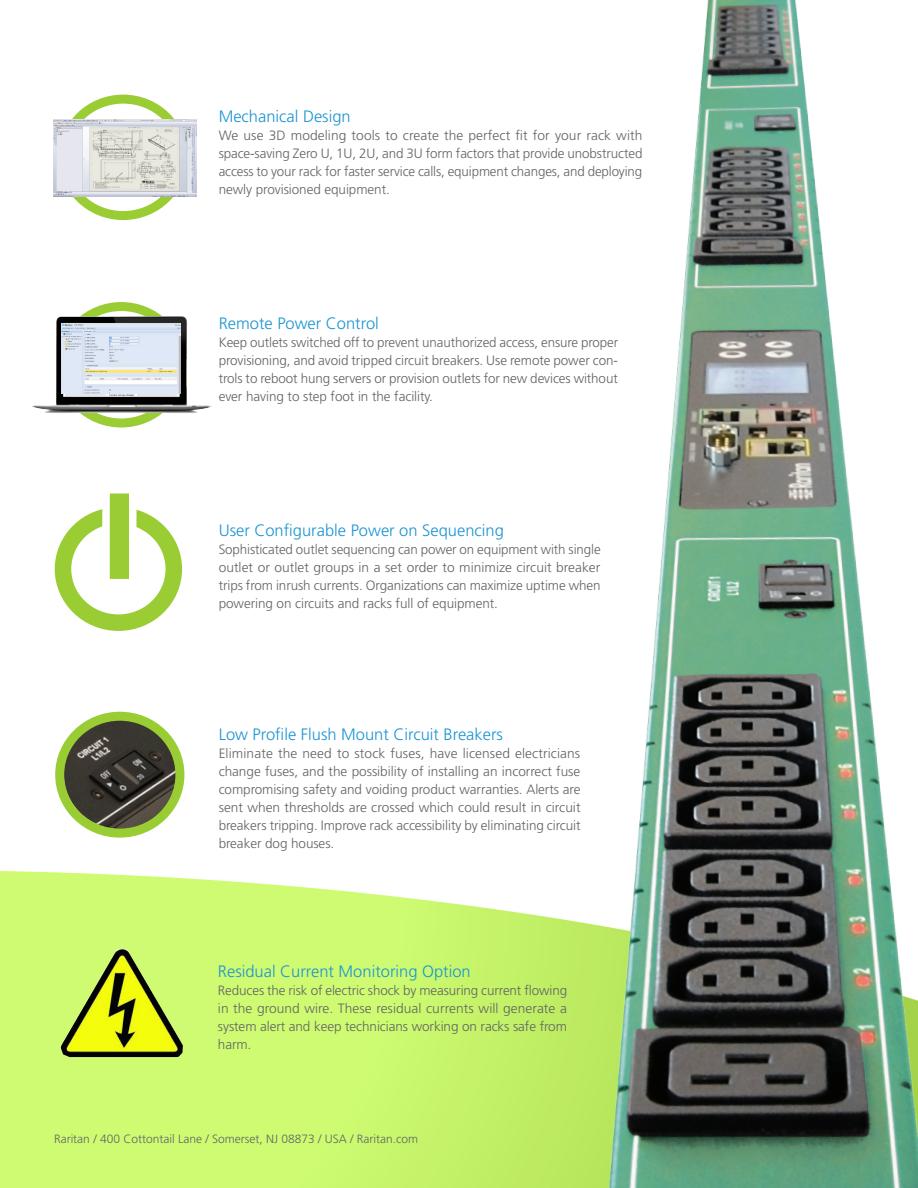
<style>
.page{position:relative;width:918px;height:1188px;background:#fff}
.page>*{position:absolute;margin:0;border:0;box-sizing:border-box;transform-origin:0 0}
.Title_Main_Feature{font:300 16.5px "Frutiger LT Std";color:#1c94d2}
.Main_Feature_Copy__j{font:300 13.5px/18px "Frutiger LT Std";letter-spacing:-.005em;color:#636365;text-align:justify}
.Footer_Style{font:300 12px "Frutiger LT Std";color:#636467}
</style>
<div class="page">
<img style="left:0;top:870px;width:491px;height:318px">
<img style="left:491px;top:0;width:427px;height:1188px">
<div style="left:59px;top:95px;width:129px;height:125px;border:9px solid #9acd34;border-radius:50%"></div>
<img style="left:64px;top:719px;width:113px;height:109px">
<div style="left:55px;top:712px;width:129px;height:126px;border:9px solid #9acd34;border-radius:50%"></div>
<div style="left:57px;top:302px;width:129px;height:126px;border:9px solid #9acd34;border-radius:50%"></div>
<img style="left:32px;top:315px;width:180px;height:101px">
<img style="left:62px;top:323px;width:118px;height:71px">
<img style="left:54px;top:119px;width:143px;height:77px">
<div style="left:55px;top:507px;width:127px;height:124px;border:16px solid #9acd34;border-radius:50%"></div>
<div style="left:102px;top:486px;width:34px;height:100px;background:#9acd34;border:8px solid #fff"></div>
<img style="left:60px;top:949px;width:123px;height:108px">
<p class="Title_Main_Feature" style="left:219px;top:107px;width:134px">Mechanical Design</p>
<p class="Main_Feature_Copy__j" style="left:219px;top:127px;width:425px">We use 3D modeling tools to create the perfect fit for your rack with space-saving Zero U, 1U, 2U, and 3U form factors that provide unobstructed access to your rack for faster service calls, equipment changes, and deploying newly provisioned equipment.</p>
<p class="Title_Main_Feature" style="left:219px;top:314px;width:162px">Remote Power Control</p>
<p class="Main_Feature_Copy__j" style="left:219px;top:334px;width:401px">Keep outlets switched off to prevent unauthorized access, ensure proper provisioning, and avoid tripped circuit breakers. Use remote power con&shy;trols to reboot hung servers or provision outlets for new devices without ever having to step foot in the facility.</p>
<p class="Title_Main_Feature" style="left:219px;top:521px;width:287px">User Configurable Power on Sequencing</p>
<p class="Main_Feature_Copy__j" style="left:219px;top:541px;width:384px">Sophisticated outlet sequencing can power on equipment with single outlet or outlet groups in a set order to minimize circuit breaker trips from inrush currents. Organizations can maximize uptime when powering on circuits and racks full of equipment.</p>
<p class="Title_Main_Feature" style="left:219px;top:724px;width:286px">Low Profile Flush Mount Circuit Breakers</p>
<p class="Main_Feature_Copy__j" style="left:219px;top:744px;width:364px">Eliminate the need to stock fuses, have licensed electricians change fuses, and the possibility of installing an incorrect fuse compromising safety and voiding product warranties. Alerts are sent when thresholds are crossed which could result in circuit breakers tripping. Improve rack accessibility by eliminating circuit breaker dog houses.</p>
<p class="Title_Main_Feature" style="left:218px;top:962px;width:254px">Residual Current Monitoring Option</p>
<p class="Main_Feature_Copy__j" style="left:218px;top:981px;width:351px">Reduces the risk of electric shock by measuring current flowing in the ground wire. These residual currents will generate a system alert and keep technicians working on racks safe from harm.</p>
<p class="Footer_Style" style="left:54px;top:1132px;width:366px">Raritan / 400 Cottontail Lane / Somerset, NJ 08873 / USA / Raritan.com</p>
</div>
